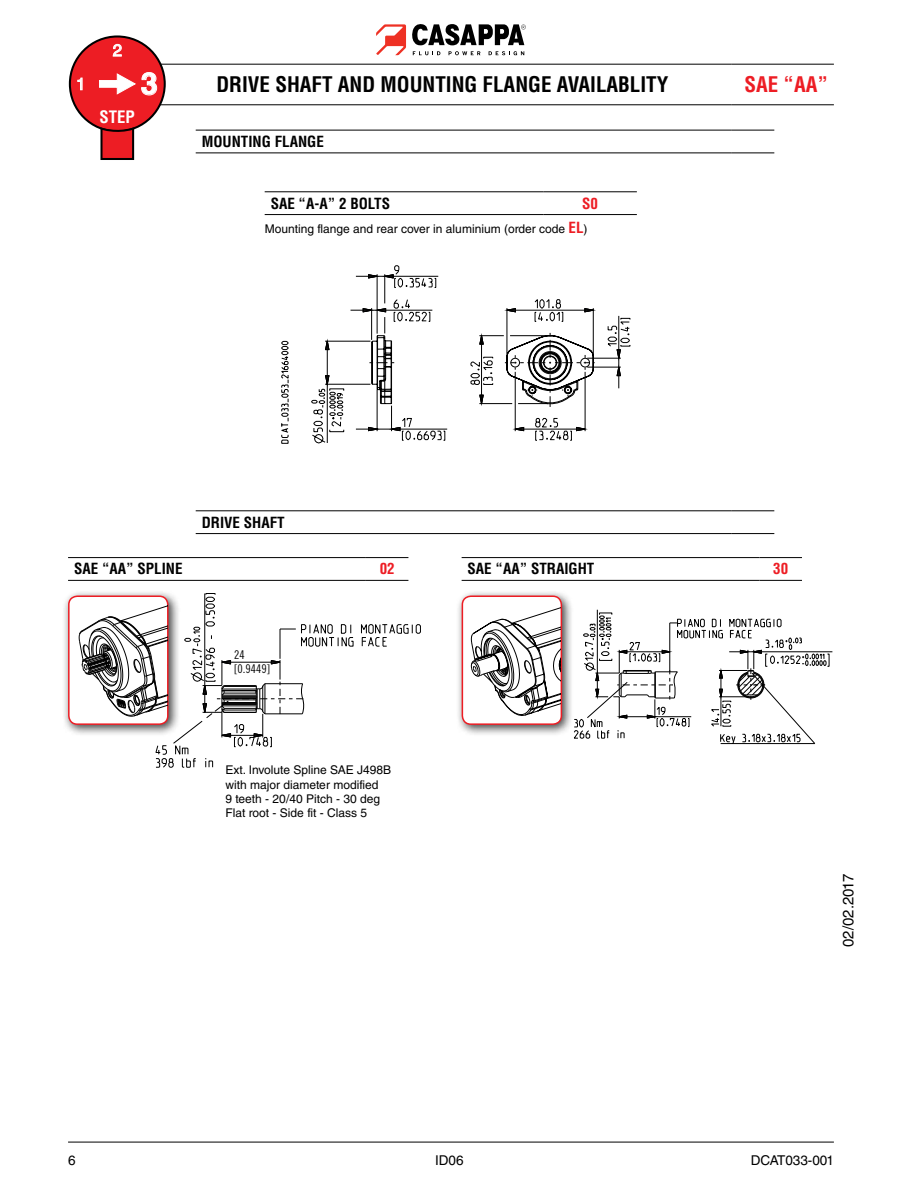
<style>
.page{position:relative;width:919px;height:1191px;background:#fff}
.page>*{position:absolute;margin:0;border:0;box-sizing:border-box;transform-origin:0 0}
.t1{font:700 30.6px "Helvetica LT Std";color:#fff}
.t2{font:700 condensed 21px "Helvetica LT Std";color:#000}
.t3{font:700 condensed 21px "Helvetica LT Std";color:#ed1d24}
.t4{font:700 condensed 16.65px "Helvetica LT Std";color:#fff}
.t5{font:16.65px "Helvetica LT Std";color:#fff}
.t6{font:700 condensed 15px "Helvetica LT Std";color:#000}
.t7{font:15px "Helvetica LT Std";color:#000}
.t8{font:700 condensed 15px "Helvetica LT Std";color:#ed1d24}
.t9{font:13.5px "Helvetica LT Std";color:#000}
.t10{font:12px/14.4px "Helvetica LT Std";color:#000}
.t11{font:12px/14px "Trade Gothic LT Std Cn 18";color:#000}
.s1{font-weight:700;font-stretch:condensed;font-size:15px;color:#ed1d24}
</style>
<div class="page">
<hr style="left:68px;top:1141px;width:765px;height:1px;background:#000">
<svg style="left:376px;top:24px;width:150px;height:31px"></svg>
<hr style="left:196px;top:510px;width:535px;height:1px;background:#000">
<hr style="left:731px;top:510px;width:43px;height:1px;background:#000">
<hr style="left:196px;top:533px;width:535px;height:1px;background:#000">
<hr style="left:731px;top:533px;width:43px;height:1px;background:#000">
<hr style="left:265px;top:191px;width:278px;height:1px;background:#000">
<hr style="left:543px;top:191px;width:93px;height:1px;background:#000">
<hr style="left:265px;top:214px;width:278px;height:1px;background:#000">
<hr style="left:543px;top:214px;width:93px;height:1px;background:#000">
<hr style="left:153px;top:64px;width:578px;height:1px;background:#000">
<hr style="left:731px;top:64px;width:102px;height:1px;background:#000">
<hr style="left:153px;top:104px;width:578px;height:1px;background:#000">
<hr style="left:731px;top:104px;width:102px;height:1px;background:#000">
<div style="left:70px;top:36px;width:95px;height:95px;background:#ed1d24;border-radius:50%"></div>
<div style="left:69px;top:35px;width:97px;height:97px;border:2px solid #000;border-radius:50%"></div>
<svg style="left:99px;top:126px;width:37px;height:34px"></svg>
<svg style="left:113px;top:44px;width:9px;height:12px"></svg>
<svg style="left:99px;top:72px;width:58px;height:23px"></svg>
<svg style="left:77px;top:78px;width:5px;height:12px"></svg>
<hr style="left:196px;top:130px;width:535px;height:1px;background:#000">
<hr style="left:731px;top:130px;width:43px;height:1px;background:#000">
<hr style="left:196px;top:152px;width:535px;height:1px;background:#000">
<hr style="left:731px;top:152px;width:43px;height:1px;background:#000">
<svg style="left:281px;top:265px;width:349px;height:179px"></svg>
<hr style="left:68px;top:557px;width:298px;height:1px;background:#000">
<hr style="left:366px;top:557px;width:42px;height:1px;background:#000">
<hr style="left:68px;top:580px;width:298px;height:1px;background:#000">
<hr style="left:366px;top:580px;width:42px;height:1px;background:#000">
<div style="left:62px;top:589px;width:118px;height:148px;background:#000;opacity:.75"></div>
<div style="left:69px;top:596px;width:99px;height:128px;background:#fff;border-radius:9px"></div>
<div style="left:68px;top:595px;width:100px;height:130px;border:2px solid #ed1d24;border-radius:9px"></div>
<div style="left:455px;top:589px;width:119px;height:148px;background:#000;opacity:.75"></div>
<div style="left:462px;top:596px;width:99px;height:128px;background:#fff;border-radius:9px"></div>
<div style="left:461px;top:595px;width:101px;height:130px;border:2px solid #ed1d24;border-radius:9px"></div>
<svg style="left:471px;top:602px;width:89px;height:114px"></svg>
<svg style="left:361px;top:624px;width:60px;height:23px"></svg>
<svg style="left:79px;top:593px;width:274px;height:175px"></svg>
<hr style="left:729px;top:651px;width:103px;height:1px;background:#000">
<hr style="left:597px;top:610px;width:1px;height:87px;background:#000">
<svg style="left:573px;top:612px;width:256px;height:132px"></svg>
<hr style="left:461px;top:557px;width:298px;height:1px;background:#000">
<hr style="left:759px;top:557px;width:42px;height:1px;background:#000">
<hr style="left:461px;top:580px;width:298px;height:1px;background:#000">
<hr style="left:759px;top:580px;width:42px;height:1px;background:#000">
<h3 class="t5" style="left:113px;top:41px;width:11px">2</h3>
<h3 class="t5" style="left:76px;top:74px;width:11px">1</h3>
<h1 class="t1" style="left:141px;top:65px;width:19px">3</h1>
<h3 class="t4" style="left:99px;top:107px;width:37px">STEP</h3>
<h2 class="t2" style="left:216px;top:71px;width:453px">DRIVE SHAFT AND MOUNTING FLANGE AVAILABLITY</h2>
<h2 class="t3" style="left:744px;top:71px;width:85px">SAE “AA”</h2>
<p class="t6" style="left:202px;top:132px;width:124px">MOUNTING FLANGE</p>
<p class="t6" style="left:271px;top:194px;width:121px">SAE “A-A” 2 BOLTS</p>
<p class="t8" style="left:582px;top:194px;width:17px">S0</p>
<p class="t10" style="left:265px;top:221px;width:324px">Mounting flange and rear cover in aluminium (order code <span class="s1">EL</span>)</p>
<p class="t6" style="left:202px;top:513px;width:84px">DRIVE SHAFT</p>
<p class="t6" style="left:74px;top:559px;width:110px">SAE “AA” SPLINE</p>
<p class="t8" style="left:379px;top:559px;width:16px">02</p>
<p class="t11" style="left:234px;top:648px;width:37px">24 [0.9449]</p>
<p class="t10" style="left:225px;top:762px;width:167px">Ext. Involute Spline SAE J498B with major diameter modified<br>9 teeth - 20/40 Pitch - 30 deg<br>Flat root - Side fit - Class 5</p>
<p class="t6" style="left:467px;top:559px;width:128px">SAE “AA” STRAIGHT</p>
<p class="t8" style="left:773px;top:559px;width:16px">30</p>
<p class="t7" style="left:839px;top:947px;width:75px;rotate:-90deg">02/02.2017</p>
<p class="t9" style="left:68px;top:1152px;width:9px">6</p>
<p class="t9" style="left:435px;top:1152px;width:30px">ID06</p>
<p class="t9" style="left:750px;top:1152px;width:85px">DCAT033-001</p>
</div>
